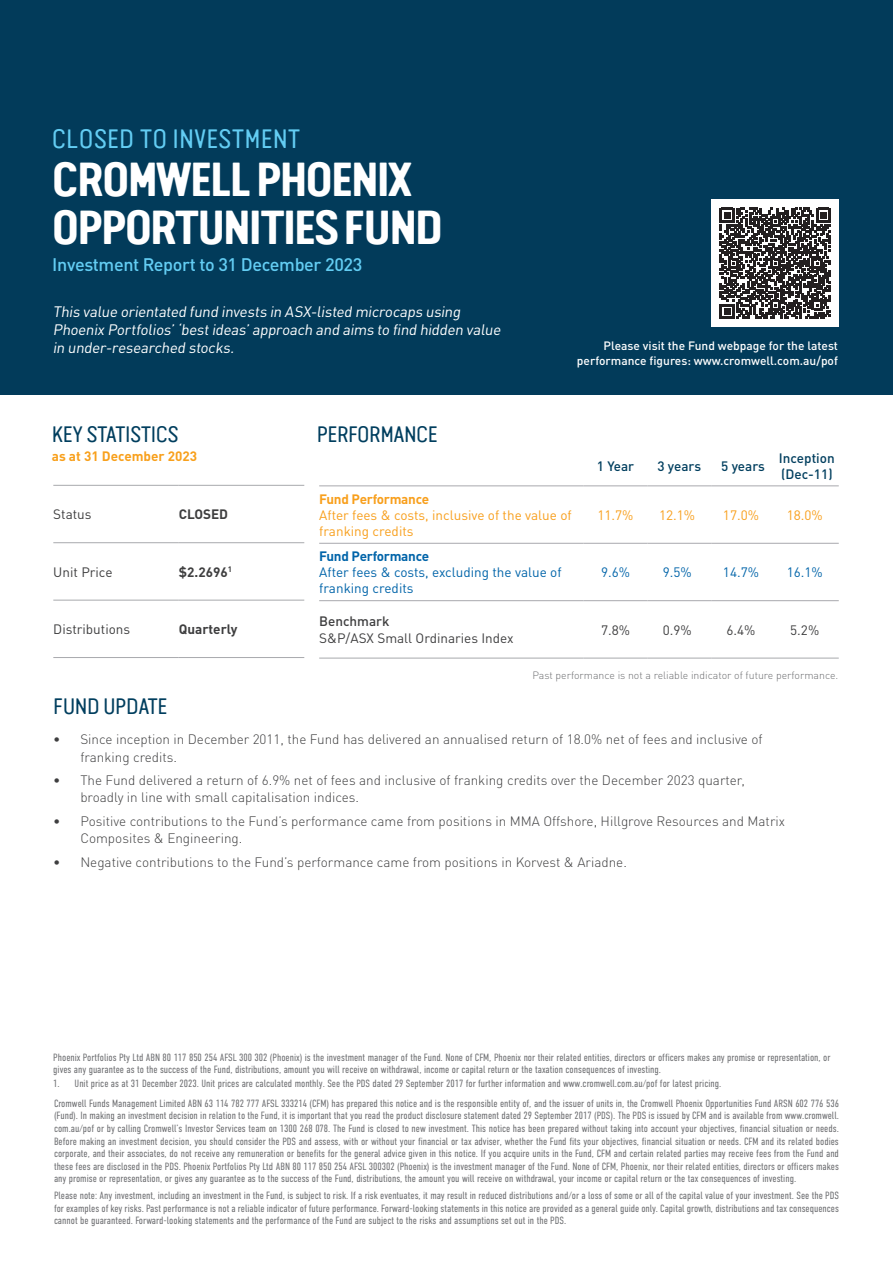
<style>
.page{position:relative;width:893px;height:1263px;background:#fff}
.page>*{position:absolute;margin:0;border:0;box-sizing:border-box;transform-origin:0 0}
.FundFlyer_FundName{font:700 48px/48px "Van Condensed Pro";letter-spacing:-.07em;color:#fff}
.FundFlyer_openforInvestment{font:26.7px "Van Condensed Pro";color:#63cdf3}
.FundFlyer_Subheading{font:22.5px "Van Condensed Pro";letter-spacing:-.025em;color:#003e5e}
.FundFlyer_InvestmentReportto{font:500 18px "DINOT";letter-spacing:-.02em;color:#63cdf3}
.FundFlyer_InvestmentBlurb{font:15px/18px "DINOT";color:#fff}
.t1{font:300 13.5px/17.2px "DINOT";color:#3e3e3f}
.Table_Body{font:13.5px/16.2px "DINOT";color:#f89f1c}
.Table_Body-2{font:13.5px/16.2px "DINOT";color:#0164a9}
.FundFlyer_TableBody{font:13.5px "DINOT";color:#3e3e3f}
.Table_Body-3{font:500 13.5px/16.2px "DINOT";color:#003e5e}
.Table_Body-4{font:13.5px "DINOT";color:#3e3e3f}
.FundFlyer_TableBodyBold{font:700 13.5px "DINOT";color:#3e3e3f}
.FundFlyer_TableBody-2{font:13.5px "DINOT";color:#f89f1c}
.FundFlyer_TableBody-3{font:13.5px "DINOT";color:#0164a9}
.Body_Copy{font:700 13.5px "DINOT";color:#f8a01c}
.Table_Body_Bold{font:700 13.5px "DINOT";letter-spacing:-.02em;color:#f89f1c}
.Table_Body_Bold-2{font:700 13.5px "DINOT";letter-spacing:-.02em;color:#0164a9}
.Table_Body-5{font:500 13.5px "DINOT";color:#3e3e3f}
.FundFlyer-URL{font:500 12px/14.4px "DINOT";color:#fff;text-align:right}
.Footnote{font:300 10.5px/12.6px "DIN Condensed";color:#6c6d70;text-align:justify}
.Footnote-2{font:300 10.5px "DINOT";color:#6c6d70}
</style>
<div class="page">
<div style="left:0;top:0;width:893px;height:395px;background:#023b5a"></div>
<hr style="left:53px;top:485px;width:126px;height:1px;background:#a8a9ad">
<hr style="left:179px;top:485px;width:125px;height:1px;background:#a8a9ad">
<hr style="left:53px;top:542px;width:126px;height:1px;background:#a8a9ad">
<hr style="left:179px;top:542px;width:125px;height:1px;background:#a8a9ad">
<hr style="left:53px;top:600px;width:126px;height:1px;background:#a8a9ad">
<hr style="left:179px;top:600px;width:125px;height:1px;background:#a8a9ad">
<hr style="left:53px;top:657px;width:126px;height:1px;background:#a8a9ad">
<hr style="left:179px;top:657px;width:125px;height:1px;background:#a8a9ad">
<hr style="left:319px;top:485px;width:265px;height:1px;background:#a8a9ad">
<hr style="left:584px;top:485px;width:63px;height:1px;background:#a8a9ad">
<hr style="left:647px;top:485px;width:64px;height:1px;background:#a8a9ad">
<hr style="left:711px;top:485px;width:64px;height:1px;background:#a8a9ad">
<hr style="left:775px;top:485px;width:64px;height:1px;background:#a8a9ad">
<hr style="left:319px;top:543px;width:265px;height:1px;background:#a8a9ad">
<hr style="left:584px;top:543px;width:63px;height:1px;background:#a8a9ad">
<hr style="left:647px;top:543px;width:64px;height:1px;background:#a8a9ad">
<hr style="left:711px;top:543px;width:64px;height:1px;background:#a8a9ad">
<hr style="left:775px;top:543px;width:64px;height:1px;background:#a8a9ad">
<hr style="left:319px;top:600px;width:265px;height:1px;background:#a8a9ad">
<hr style="left:584px;top:600px;width:63px;height:1px;background:#a8a9ad">
<hr style="left:647px;top:600px;width:64px;height:1px;background:#a8a9ad">
<hr style="left:711px;top:600px;width:64px;height:1px;background:#a8a9ad">
<hr style="left:775px;top:600px;width:64px;height:1px;background:#a8a9ad">
<hr style="left:319px;top:658px;width:265px;height:1px;background:#a8a9ad">
<hr style="left:584px;top:658px;width:63px;height:1px;background:#a8a9ad">
<hr style="left:647px;top:658px;width:64px;height:1px;background:#a8a9ad">
<hr style="left:711px;top:658px;width:64px;height:1px;background:#a8a9ad">
<hr style="left:775px;top:658px;width:64px;height:1px;background:#a8a9ad">
<div style="left:711px;top:199px;width:128px;height:128px;background:#fff"></div>
<svg style="left:720px;top:208px;width:111px;height:111px"></svg>
<p class="FundFlyer_openforInvestment" style="left:52px;top:120px;width:250px">CLOSED TO INVESTMENT</p>
<p class="FundFlyer_FundName" style="left:51px;top:152px;width:394px">CROMWELL PHOENIX<br>OPPORTUNITIES FUND</p>
<p class="FundFlyer_InvestmentReportto" style="left:52px;top:253px;width:312px">Investment Report to 31 December 2023</p>
<p class="FundFlyer_InvestmentBlurb" style="left:53px;top:302px;width:452px">This value orientated fund invests in ASX-listed microcaps using<br>Phoenix Portfolios’‘bestideas’approach and aims to find hidden value in under-researched stocks.</p>
<p class="FundFlyer_Subheading" style="left:52px;top:418px;width:128px">KEY STATISTICS</p>
<p class="FundFlyer_Subheading" style="left:317px;top:418px;width:123px">PERFORMANCE</p>
<p class="Body_Copy" style="left:52px;top:448px;width:147px">as at 31 December 2023</p>
<p class="FundFlyer-URL" style="left:577px;top:338px;width:263px">Please visit the Fund webpage for the latest performance figures: www.cromwell.com.au/pof</p>
<p class="Table_Body-3" style="left:597px;top:458px;width:39px">1 Year</p>
<p class="Table_Body-3" style="left:657px;top:458px;width:45px">3 years</p>
<p class="Table_Body-3" style="left:721px;top:458px;width:45px">5 years</p>
<p class="Table_Body-3" style="left:779px;top:450px;width:57px">Inception (Dec-11)</p>
<p class="FundFlyer_TableBody" style="left:53px;top:506px;width:40px">Status</p>
<p class="FundFlyer_TableBodyBold" style="left:179px;top:505px;width:51px">CLOSED</p>
<p class="FundFlyer_TableBody" style="left:53px;top:563px;width:61px">Unit Price</p>
<p class="FundFlyer_TableBodyBold" style="left:179px;top:563px;width:55px">$2.2696<sup>1</sup></p>
<p class="FundFlyer_TableBody" style="left:53px;top:621px;width:78px">Distributions</p>
<p class="FundFlyer_TableBodyBold" style="left:179px;top:620px;width:60px">Quarterly</p>
<p class="Table_Body_Bold" style="left:319px;top:490px;width:111px">Fund Performance</p>
<p class="Table_Body" style="left:319px;top:506px;width:254px">After fees &amp; costs, inclusive of the value of franking credits</p>
<p class="FundFlyer_TableBody-2" style="left:597px;top:506px;width:38px">11.7%</p>
<p class="FundFlyer_TableBody-2" style="left:659px;top:506px;width:38px">12.1%</p>
<p class="FundFlyer_TableBody-2" style="left:723px;top:506px;width:38px">17.0%</p>
<p class="FundFlyer_TableBody-2" style="left:787px;top:506px;width:38px">18.0%</p>
<p class="Table_Body_Bold-2" style="left:319px;top:547px;width:111px">Fund Performance</p>
<p class="Table_Body-2" style="left:319px;top:564px;width:244px">After fees &amp; costs, excluding the value of franking credits</p>
<p class="FundFlyer_TableBody-3" style="left:601px;top:564px;width:30px">9.6%</p>
<p class="FundFlyer_TableBody-3" style="left:663px;top:564px;width:30px">9.5%</p>
<p class="FundFlyer_TableBody-3" style="left:723px;top:564px;width:38px">14.7%</p>
<p class="FundFlyer_TableBody-3" style="left:787px;top:564px;width:38px">16.1%</p>
<p class="Table_Body-5" style="left:319px;top:613px;width:72px">Benchmark</p>
<p class="Table_Body-4" style="left:319px;top:629px;width:196px">S&amp;P/ASX Small Ordinaries Index</p>
<p class="FundFlyer_TableBody" style="left:601px;top:621px;width:30px">7.8%</p>
<p class="FundFlyer_TableBody" style="left:663px;top:621px;width:30px">0.9%</p>
<p class="FundFlyer_TableBody" style="left:726px;top:621px;width:30px">6.4%</p>
<p class="FundFlyer_TableBody" style="left:790px;top:621px;width:30px">5.2%</p>
<p class="Footnote-2" style="left:532px;top:669px;width:307px">Past performance is not a reliable indicator of future performance.</p>
<p class="FundFlyer_Subheading" style="left:53px;top:691px;width:116px">FUND UPDATE</p>
<p class="t1" style="left:80px;top:731px;width:684px;text-indent:-27px">• Since inception in December 2011, the Fund has delivered an annualised return of 18.0% net of fees and inclusive of franking credits.</p>
<p class="t1" style="left:80px;top:772px;width:666px;text-indent:-27px">• The Fund delivered a return of 6.9% net of fees and inclusive of franking credits over the December 2023 quarter, broadly in line with small capitalisation indices.</p>
<p class="t1" style="left:80px;top:812px;width:706px;text-indent:-27px">• Positive contributions to the Fund’s performance came from positions in MMA Offshore, Hillgrove Resources and Matrix<br>Composites &amp; Engineering.</p>
<p class="t1" style="left:53px;top:853px;width:575px">• Negative contributions to the Fund’s performance came from positions in Korvest &amp; Ariadne.</p>
<p class="Footnote" style="left:53px;top:1051px;width:779px">Phoenix Portfolios Pty Ltd ABN 80 117 850 254 AFSL 300 302 (Phoenix) is the investment manager of the Fund. None of CFM, Phoenix nor their related entities, directors or officers makes any promise or representation, or gives any guarantee as to the success of the Fund, distributions, amount you will receive on withdrawal, income or capital return or the taxation consequences of investing.</p>
<p class="Footnote" style="left:53px;top:1077px;width:669px">1. Unit price as at 31 December 2023. Unit prices are calculated monthly. See the PDS dated 29 September 2017 for further information and www.cromwell.com.au/pof for latest pricing.</p>
<p class="Footnote" style="left:54px;top:1097px;width:786px">Cromwell Funds Management Limited ABN 63 114 782 777 AFSL 333214 (CFM) has prepared this notice and is the responsible entity of, and the issuer of units in, the Cromwell Phoenix Opportunities Fund ARSN 602 776 536 (Fund). In making an investment decision in relation to the Fund, it is important that you read the product disclosure statement dated 29 September 2017 (PDS). The PDS is issued by CFM and is available from www.cromwell. com.au/pof or by calling Cromwell’s Investor Services team on 1300 268 078. The Fund is closed to new investment. This notice has been prepared without taking into account your objectives, financial situation or needs.<br>Before making an investment decision, you should consider the PDS and assess, with or without your financial or tax adviser, whether the Fund fits your objectives, financial situation or needs. CFM and its related bodies corporate, and their associates, do not receive any remuneration or benefits for the general advice given in this notice. If you acquire units in the Fund, CFM and certain related parties may receive fees from the Fund and these fees are disclosed in the PDS. Phoenix Portfolios Pty Ltd ABN 80 117 850 254 AFSL 300302 (Phoenix) is the investment manager of the Fund. None of CFM, Phoenix, nor their related entities, directors or officers makes any promise or representation, or gives any guarantee as to the success of the Fund, distributions, the amount you will receive on withdrawal, your income or capital return or the tax consequences of investing.</p>
<p class="Footnote" style="left:54px;top:1189px;width:786px">Please note: Any investment, including an investment in the Fund, is subject to risk. If a risk eventuates, it may result in reduced distributions and/or a loss of some or all of the capital value of your investment. See the PDS for examples of key risks. Past performance is not a reliable indicator of future performance. Forward-looking statements in this notice are provided as a general guide only. Capital growth, distributions and tax consequences cannot be guaranteed. Forward-looking statements and the performance of the Fund are subject to the risks and assumptions set out in the PDS.</p>
</div>
